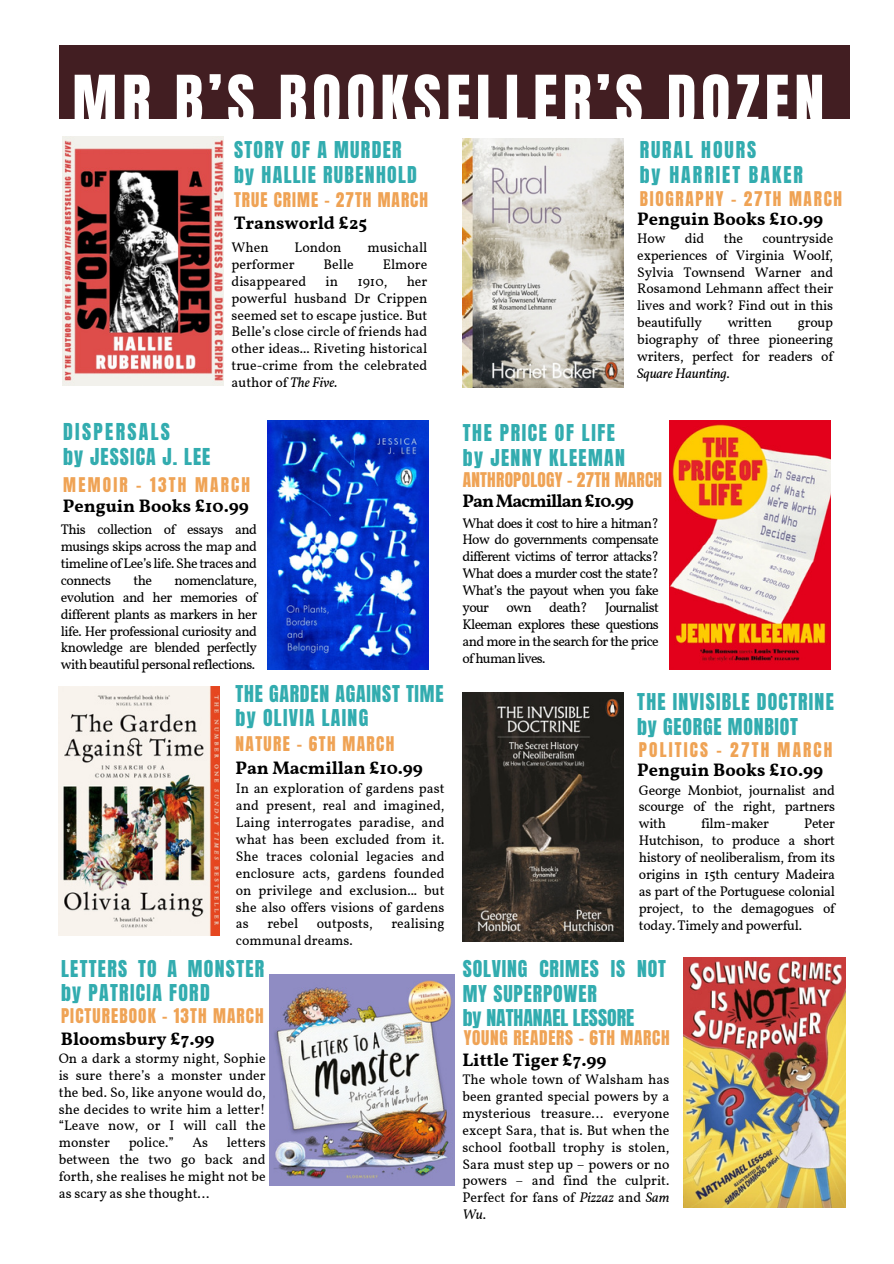
<style>
.page{position:relative;width:894px;height:1264px;background:#fff}
.page>*{position:absolute;margin:0;border:0;box-sizing:border-box;transform-origin:0 0}
.t1{font:60px "Anton";letter-spacing:.08em;color:#fff}
.t2{font:19.8px/24.8px "Anton";letter-spacing:.065em;color:#32acaf}
.t3{font:19.8px/24.8px "Anton";letter-spacing:.045em;color:#32acaf}
.t4{font:19.8px/24.8px "Anton";letter-spacing:.04em;color:#32acaf}
.t5{font:19.8px/24.8px "Anton";letter-spacing:.105em;color:#32acaf}
.t6{font:19.8px/24.8px "Anton";letter-spacing:.085em;color:#32acaf}
.t7{font:700 18px "Vollkorn";color:#000}
.t8{font:700 18px "Vollkorn";letter-spacing:-.05em;color:#000}
.t9{font:17.25px "Anton";letter-spacing:.065em;color:#efa355}
.t10{font:17.25px "Anton";letter-spacing:.015em;color:#efa355}
.t11{font:17.25px "Anton";letter-spacing:.04em;color:#efa355}
.t12{font:17.25px "Anton";letter-spacing:.1em;color:#efa355}
.t13{font:17.25px "Anton";letter-spacing:.125em;color:#efa355}
.t14{font:17.25px "Anton";letter-spacing:.13em;color:#efa355}
.t15{font:13.95px/16.8px "Vollkorn";letter-spacing:-.015em;color:#000;text-align:justify}
.s1{font-style:italic}
</style>
<div class="page">
<img style="left:59px;top:687px;width:161px;height:248px">
<img style="left:462px;top:693px;width:161px;height:248px">
<img style="left:462px;top:139px;width:161px;height:248px">
<img style="left:268px;top:421px;width:161px;height:248px">
<img style="left:669px;top:421px;width:161px;height:248px">
<div style="left:59px;top:45px;width:790px;height:73px;background:#421e22"></div>
<img style="left:63px;top:136px;width:161px;height:249px">
<img style="left:270px;top:974px;width:184px;height:211px">
<img style="left:683px;top:957px;width:162px;height:250px">
<h1 class="t1" style="left:72px;top:58px;width:753px">MR B’S BOOKSELLER’S DOZEN</h1>
<h2 class="t2" style="left:234px;top:137px;width:184px">STORY OF A MURDER by HALLIE RUBENHOLD</h2>
<p class="t9" style="left:234px;top:187px;width:195px">TRUE CRIME - 27TH MARCH</p>
<p class="t7" style="left:233px;top:212px;width:135px">Transworld £25</p>
<h3 class="t15" style="left:231px;top:240px;width:39px">When</h3>
<h3 class="t15" style="left:294px;top:240px;width:48px">London</h3>
<h3 class="t15" style="left:367px;top:240px;width:61px">musichall</h3>
<h3 class="t15" style="left:231px;top:257px;width:65px">performer</h3>
<h3 class="t15" style="left:323px;top:257px;width:32px">Belle</h3>
<h3 class="t15" style="left:382px;top:257px;width:46px">Elmore</h3>
<h3 class="t15" style="left:231px;top:274px;width:76px">disappeared</h3>
<h3 class="t15" style="left:325px;top:274px;width:14px">in</h3>
<h3 class="t15" style="left:357px;top:274px;width:31px">1910,</h3>
<h3 class="t15" style="left:231px;top:274px;width:197px;text-indent:175px">her powerful husband Dr Crippen seemed set to escape justice. But Belle’s close circle of friends had other ideas... Riveting historical true-crime from the celebrated author of <span class="s1">The Five.</span></h3>
<p class="t6" style="left:63px;top:420px;width:149px">DISPERSALS<br>by JESSICA J. LEE</p>
<h3 class="t14" style="left:63px;top:473px;width:188px">MEMOIR - 13TH MARCH</h3>
<p class="t7" style="left:63px;top:494px;width:187px">Penguin Books £10.99</p>
<h3 class="t15" style="left:61px;top:522px;width:198px">This collection of essays and musings skips across the map and timeline of Lee’s life. She traces and connects</h3>
<h3 class="t15" style="left:61px;top:573px;width:198px;text-indent:113px">nomenclature, evolution and her memories of different plants as markers in her life. Her professional curiosity and knowledge are blended perfectly with beautiful personal reflections.</h3>
<h3 class="t15" style="left:133px;top:573px;width:20px">the</h3>
<h4 class="t4" style="left:235px;top:681px;width:209px">THE GARDEN AGAINST TIME by OLIVIA LAING</h4>
<p class="t9" style="left:235px;top:731px;width:160px">NATURE - 6TH MARCH</p>
<h3 class="t7" style="left:235px;top:756px;width:189px">Pan Macmillan £10.99</h3>
<h4 class="t15" style="left:236px;top:781px;width:210px">In an exploration of gardens past and present, real and imagined, Laing interrogates paradise, and what has been excluded from it.<br>She traces colonial legacies and enclosure acts, gardens founded on privilege and exclusion... but she also offers visions of gardens as</h4>
<h4 class="t15" style="left:267px;top:916px;width:32px">rebel</h4>
<h4 class="t15" style="left:317px;top:916px;width:57px">outposts,</h4>
<h4 class="t15" style="left:391px;top:916px;width:55px">realising</h4>
<h4 class="t15" style="left:236px;top:933px;width:118px">communal dreams.</h4>
<p class="t2" style="left:61px;top:956px;width:205px">LETTERS TO A MONSTER by PATRICIA FORD</p>
<h3 class="t9" style="left:61px;top:1003px;width:204px">PICTUREBOOK - 13TH MARCH</h3>
<h4 class="t7" style="left:61px;top:1027px;width:155px">Bloomsbury £7.99</h4>
<h4 class="t15" style="left:59px;top:1050px;width:208px">On a dark a stormy night, Sophie is sure there’s a monster under the bed. So, like anyone would do, she decides to write him a letter! “Leave now, or I will call the monster</h4>
<h4 class="t15" style="left:59px;top:1135px;width:208px;text-indent:168px">letters between the two go back and forth, she realises he might not be as scary as she thought…</h4>
<h4 class="t15" style="left:129px;top:1135px;width:47px">police.”</h4>
<h4 class="t15" style="left:192px;top:1135px;width:17px">As</h4>
<h2 class="t5" style="left:639px;top:137px;width:165px">RURAL HOURS<br>by HARRIET BAKER</h2>
<h2 class="t12" style="left:639px;top:186px;width:204px">BIOGRAPHY - 27TH MARCH</h2>
<p class="t7" style="left:637px;top:207px;width:187px">Penguin Books £10.99</p>
<p class="t15" style="left:637px;top:231px;width:197px;text-indent:125px">countryside experiences of Virginia Woolf, Sylvia Townsend Warner and Rosamond Lehmann affect their lives and work? Find out in this beautifully</p>
<p class="t15" style="left:637px;top:231px;width:30px">How</p>
<p class="t15" style="left:684px;top:231px;width:21px">did</p>
<p class="t15" style="left:723px;top:231px;width:21px">the</p>
<p class="t15" style="left:727px;top:315px;width:46px">written</p>
<p class="t15" style="left:637px;top:315px;width:197px;text-indent:160px">group biography of three pioneering writers, perfect for readers of <span class="s1">Square Haunting</span>.</p>
<p class="t2" style="left:462px;top:420px;width:164px">THE PRICE OF LIFE by JENNY KLEEMAN</p>
<h4 class="t10" style="left:462px;top:467px;width:201px">ANTHROPOLOGY - 27TH MARCH</h4>
<h4 class="t8" style="left:462px;top:490px;width:173px">PanMacmillan£10.99</h4>
<h2 class="t15" style="left:462px;top:515px;width:198px">What does it cost to hire a hitman?<br>How do governments compensate different victims of terror attacks?<br>What does a murder cost the state?<br>What’s the payout when you fake your</h2>
<h2 class="t15" style="left:462px;top:600px;width:198px;text-indent:143px">Journalist Kleeman explores these questions and more in the search for the price ofhumanlives.</h2>
<h2 class="t15" style="left:506px;top:600px;width:27px">own</h2>
<h2 class="t15" style="left:549px;top:600px;width:40px">death?</h2>
<h3 class="t2" style="left:637px;top:689px;width:198px">THE INVISIBLE DOCTRINE by GEORGE MONBIOT</h3>
<h2 class="t13" style="left:638px;top:737px;width:195px">POLITICS - 27TH MARCH</h2>
<h2 class="t7" style="left:637px;top:758px;width:187px">Penguin Books £10.99</h2>
<p class="t15" style="left:638px;top:782px;width:197px">George Monbiot, journalist and scourge of the right, partners with</p>
<p class="t15" style="left:701px;top:816px;width:69px">film-maker</p>
<p class="t15" style="left:638px;top:816px;width:197px;text-indent:165px">Peter Hutchison, to produce a short history of neoliberalism, from its origins in 15th century Madeira as part of the Portuguese colonial project, to the demagogues of today. Timely and powerful.</p>
<p class="t3" style="left:462px;top:956px;width:205px">SOLVING CRIMES IS NOT<br>MY SUPERPOWER<br>by NATHANAEL LESSORE</p>
<h3 class="t11" style="left:463px;top:1025px;width:207px">YOUNG READERS - 6TH MARCH</h3>
<p class="t7" style="left:462px;top:1048px;width:146px">Little Tiger £7.99</p>
<h4 class="t15" style="left:462px;top:1072px;width:208px">The whole town of Walsham has been granted special powers by a mysterious treasure… everyone except Sara, that is. But when the school football trophy is stolen, Sara must step up – powers or no powers – and find the culprit.<br>Perfect for fans of <span class="s1">Pizzaz</span> and <span class="s1">Sam Wu</span>.</h4>
</div>
